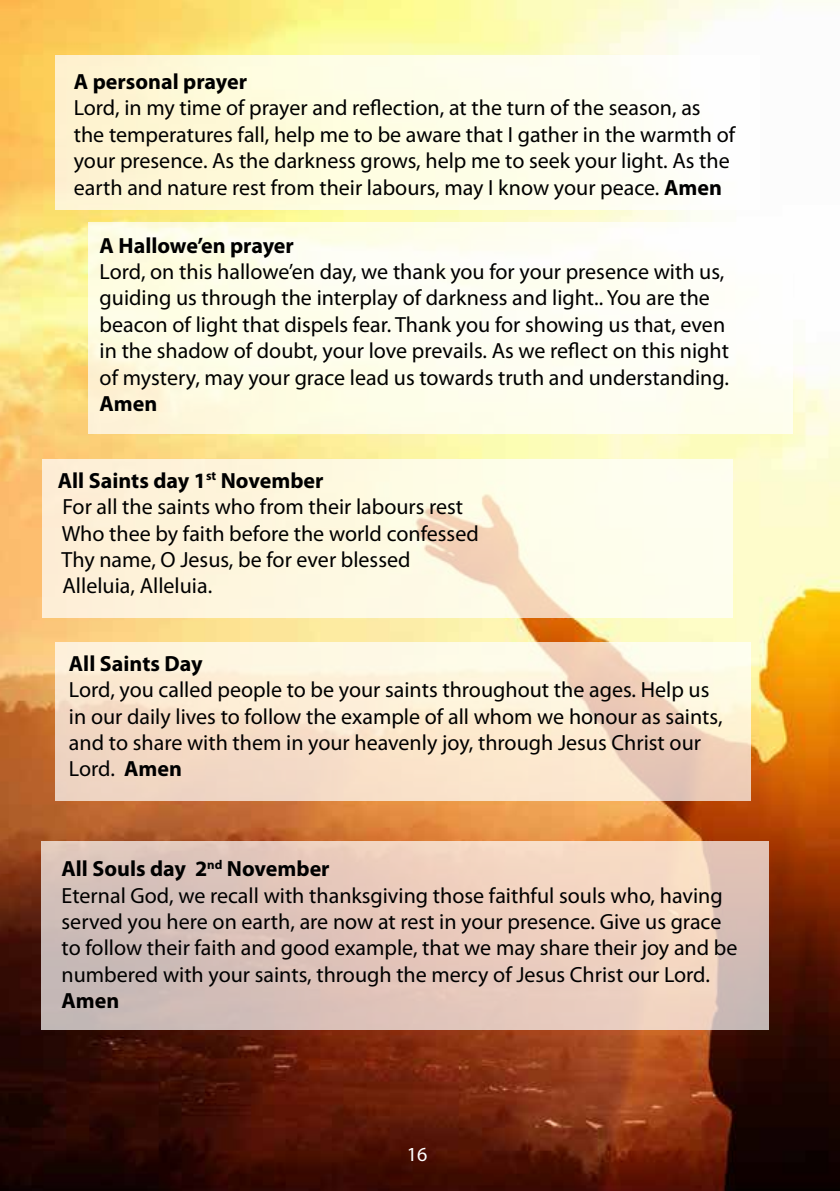
<style>
.page{position:relative;width:840px;height:1191px;background:#fff}
.page>*{position:absolute;margin:0;border:0;box-sizing:border-box;transform-origin:0 0}
.t1{font:22px/26.4px "Myriad Pro";color:#000}
.t2{font:700 22px "Myriad Pro";color:#000}
.t3{font:20px "Myriad Pro";color:#fff}
.s1{font-weight:700}
.s2{color:#000}
</style>
<div class="page">
<img style="left:0;top:0;width:839px;height:1191px">
<svg style="left:43px;top:459px;width:690px;height:159px;background:#fdf5df"></svg>
<div style="left:56px;top:56px;width:704px;height:154px;background:linear-gradient(to right,#fef6ce,#fefffd)"></div>
<svg style="left:55px;top:642px;width:695px;height:159px;background:#f7e4ce"></svg>
<svg style="left:42px;top:841px;width:726px;height:189px;background:#e1c7bb"></svg>
<div style="left:88px;top:222px;width:704px;height:211px;background:linear-gradient(to right,#fdfbe0,#fefffa)"></div>
<p class="t2" style="left:74px;top:67px;width:175px">A personal prayer</p>
<p class="t1" style="left:74px;top:94px;width:662px">Lord, in my time of prayer and reflection, at the turn of the season, as the temperatures fall, help me to be aware that I gather in the warmth of your presence. As the darkness grows, help me to seek your light. As the earth and nature rest from their labours, may I know your peace. <span class="s1">Amen</span></p>
<p class="t2" style="left:100px;top:231px;width:196px">A Hallowe’en prayer</p>
<p class="t1" style="left:100px;top:258px;width:630px">Lord, on this hallowe’en day, we thank you for your presence with us, guiding us through the interplay of darkness and light.. You are the beacon of light that dispels fear. Thank you for showing us that, even in the shadow of doubt, your love prevails. As we reflect on this night of mystery, may your grace lead us towards truth and understanding.</p>
<p class="t2" style="left:100px;top:389px;width:59px">Amen</p>
<p class="t1" style="left:58px;top:467px;width:422px"><span class="s1">All Saints day 1</span><sup>st</sup> <span class="s1">November<br></span>For all the saints who from their labours rest Who thee by faith before the world confessed Thy name, O Jesus, be for ever blessed Alleluia, Alleluia.</p>
<p class="t2" style="left:69px;top:649px;width:135px">All Saints Day</p>
<p class="t1" style="left:69px;top:676px;width:654px">Lord, you called people to be your saints throughout the ages. Help us in our daily lives to follow the example of all whom we honour as saints, and to share with them in your heavenly joy, through Jesus Christ our Lord. <span class="s1">Amen</span></p>
<p class="t1" style="left:62px;top:855px;width:677px"><span class="s1">All Souls day 2</span><sup>nd</sup> <span class="s1">November<br></span>Eternal God, we recall with thanksgiving those faithful souls who, having served you here on earth, are now at rest in your presence. Give us grace to follow their faith and good example, that we may share their joy and be numbered with your saints, through the mercy of Jesus Christ our Lord.</p>
<p class="t2" style="left:62px;top:986px;width:59px">Amen</p>
<p class="t3" style="left:406px;top:1142px;width:25px">16<span class="s2">16</span></p>
</div>
